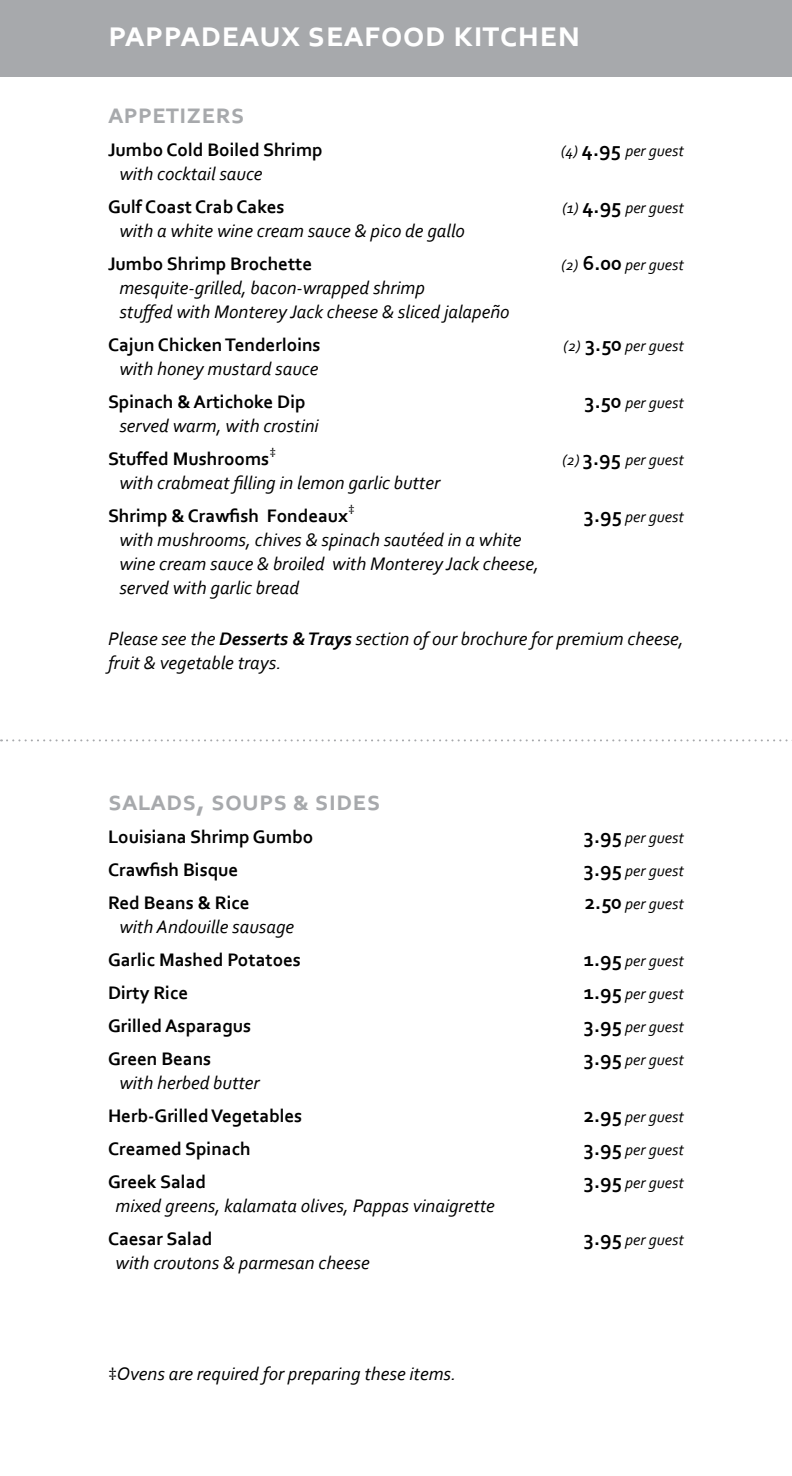
<style>
.page{position:relative;width:792px;height:1476px;background:#fff}
.page>*{position:absolute;margin:0;border:0;box-sizing:border-box;transform-origin:0 0}
.t1{font:700 36px "Corbel";letter-spacing:.02em;color:#fff}
.t2{font:700 28px "Corbel";letter-spacing:.02em;color:#a7a9ac}
.t3{font:italic 19px/24px "Corbel";color:#000}
.t4{font:700 19px "Corbel";color:#000}
.t5{font:italic 16px "Corbel";color:#000}
.s1{font-weight:700;font-style:normal;font-size:21px}
.s2{font-weight:700;font-style:normal}
.s3{font-weight:700}
.s4{font-style:normal}
</style>
<div class="page">
<svg style="left:1px;top:739px;width:791px;height:2px"></svg>
<div style="left:0;top:0;width:792px;height:76px;background:#a7a9ac"></div>
<h1 class="t1" style="left:108px;top:11px;width:474px">pappadeaux seafood kitchen</h1>
<h2 class="t2" style="left:108px;top:96px;width:138px">appetizers</h2>
<p class="t4" style="left:108px;top:137px;width:216px">Jumbo Cold Boiled Shrimp</p>
<p class="t5" style="left:561px;top:140px;width:124px">(4) <span class="s1">4.95</span> per guest</p>
<p class="t3" style="left:119px;top:161px;width:145px">with cocktail sauce</p>
<p class="t4" style="left:108px;top:194px;width:178px">Gulf Coast Crab Cakes</p>
<p class="t5" style="left:562px;top:197px;width:123px">(1) <span class="s1">4.95</span> per guest</p>
<p class="t3" style="left:119px;top:218px;width:347px">with a white wine cream sauce &amp; pico de gallo</p>
<p class="t4" style="left:108px;top:251px;width:206px">Jumbo Shrimp Brochette</p>
<p class="t5" style="left:561px;top:254px;width:124px">(2) <span class="s1">6.00</span> per guest</p>
<p class="t3" style="left:119px;top:275px;width:392px">mesquite-grilled, bacon-wrapped shrimp<br>stuffed with Monterey Jack cheese &amp; sliced jalapeño</p>
<p class="t4" style="left:108px;top:332px;width:214px">Cajun Chicken Tenderloins</p>
<p class="t5" style="left:564px;top:335px;width:122px">(2) <span class="s1">3.50</span> per guest</p>
<p class="t3" style="left:119px;top:356px;width:201px">with honey mustard sauce</p>
<p class="t4" style="left:108px;top:389px;width:199px">Spinach &amp; Artichoke Dip</p>
<p class="t5" style="left:584px;top:392px;width:101px"><span class="s1">3.50</span> per guest</p>
<p class="t3" style="left:108px;top:408px;width:212px;line-height:33px;text-indent:11px">served warm, with crostini<br><span class="s2">Stuffed Mushrooms</span><sup>‡</sup></p>
<p class="t5" style="left:562px;top:449px;width:123px">(2) <span class="s1">3.95</span> per guest</p>
<p class="t3" style="left:108px;top:465px;width:334px;line-height:33px;text-indent:11px">with crabmeat filling in lemon garlic butter<br><span class="s2">Shrimp &amp; Crawfish Fondeaux</span><sup>‡</sup></p>
<p class="t5" style="left:584px;top:506px;width:102px"><span class="s1">3.95</span> per guest</p>
<p class="t3" style="left:119px;top:527px;width:421px">with mushrooms, chives &amp; spinach sautéed in a white wine cream sauce &amp; broiled with Monterey Jack cheese, served with garlic bread</p>
<p class="t3" style="left:108px;top:626px;width:577px">Please see the <span class="s3">Desserts &amp; Trays</span> section of our brochure for premium cheese, fruit &amp; vegetable trays.</p>
<h2 class="t2" style="left:108px;top:784px;width:274px">salads, soups &amp; sides</h2>
<p class="t4" style="left:108px;top:825px;width:207px">Louisiana Shrimp Gumbo</p>
<p class="t5" style="left:584px;top:828px;width:102px"><span class="s1">3.95</span> per guest</p>
<p class="t4" style="left:108px;top:858px;width:132px">Crawfish Bisque</p>
<p class="t5" style="left:584px;top:861px;width:102px"><span class="s1">3.95</span> per guest</p>
<p class="t4" style="left:108px;top:891px;width:143px">Red Beans &amp; Rice</p>
<p class="t5" style="left:585px;top:894px;width:101px"><span class="s1">2.50</span> per guest</p>
<p class="t3" style="left:119px;top:914px;width:176px">with Andouille sausage</p>
<p class="t4" style="left:108px;top:948px;width:195px">Garlic Mashed Potatoes</p>
<p class="t5" style="left:584px;top:951px;width:102px"><span class="s1">1.95</span> per guest</p>
<p class="t4" style="left:108px;top:981px;width:82px">Dirty Rice</p>
<p class="t5" style="left:584px;top:984px;width:102px"><span class="s1">1.95</span> per guest</p>
<p class="t4" style="left:108px;top:1014px;width:145px">Grilled Asparagus</p>
<p class="t5" style="left:584px;top:1017px;width:102px"><span class="s1">3.95</span> per guest</p>
<p class="t4" style="left:108px;top:1047px;width:105px">Green Beans</p>
<p class="t5" style="left:584px;top:1050px;width:102px"><span class="s1">3.95</span> per guest</p>
<p class="t3" style="left:119px;top:1070px;width:142px">with herbed butter</p>
<p class="t4" style="left:108px;top:1104px;width:196px">Herb-Grilled Vegetables</p>
<p class="t5" style="left:584px;top:1107px;width:102px"><span class="s1">2.95</span> per guest</p>
<p class="t4" style="left:108px;top:1137px;width:144px">Creamed Spinach</p>
<p class="t5" style="left:584px;top:1140px;width:102px"><span class="s1">3.95</span> per guest</p>
<p class="t4" style="left:108px;top:1170px;width:100px">Greek Salad</p>
<p class="t5" style="left:584px;top:1173px;width:102px"><span class="s1">3.95</span> per guest</p>
<p class="t3" style="left:116px;top:1193px;width:381px">mixed greens, kalamata olives, Pappas vinaigrette</p>
<p class="t4" style="left:108px;top:1227px;width:106px">Caesar Salad</p>
<p class="t5" style="left:584px;top:1230px;width:102px"><span class="s1">3.95</span> per guest</p>
<p class="t3" style="left:116px;top:1250px;width:256px">with croutons &amp; parmesan cheese</p>
<p class="t3" style="left:108px;top:1361px;width:350px"><span class="s4">‡</span>Ovens are required for preparing these items.</p>
</div>
